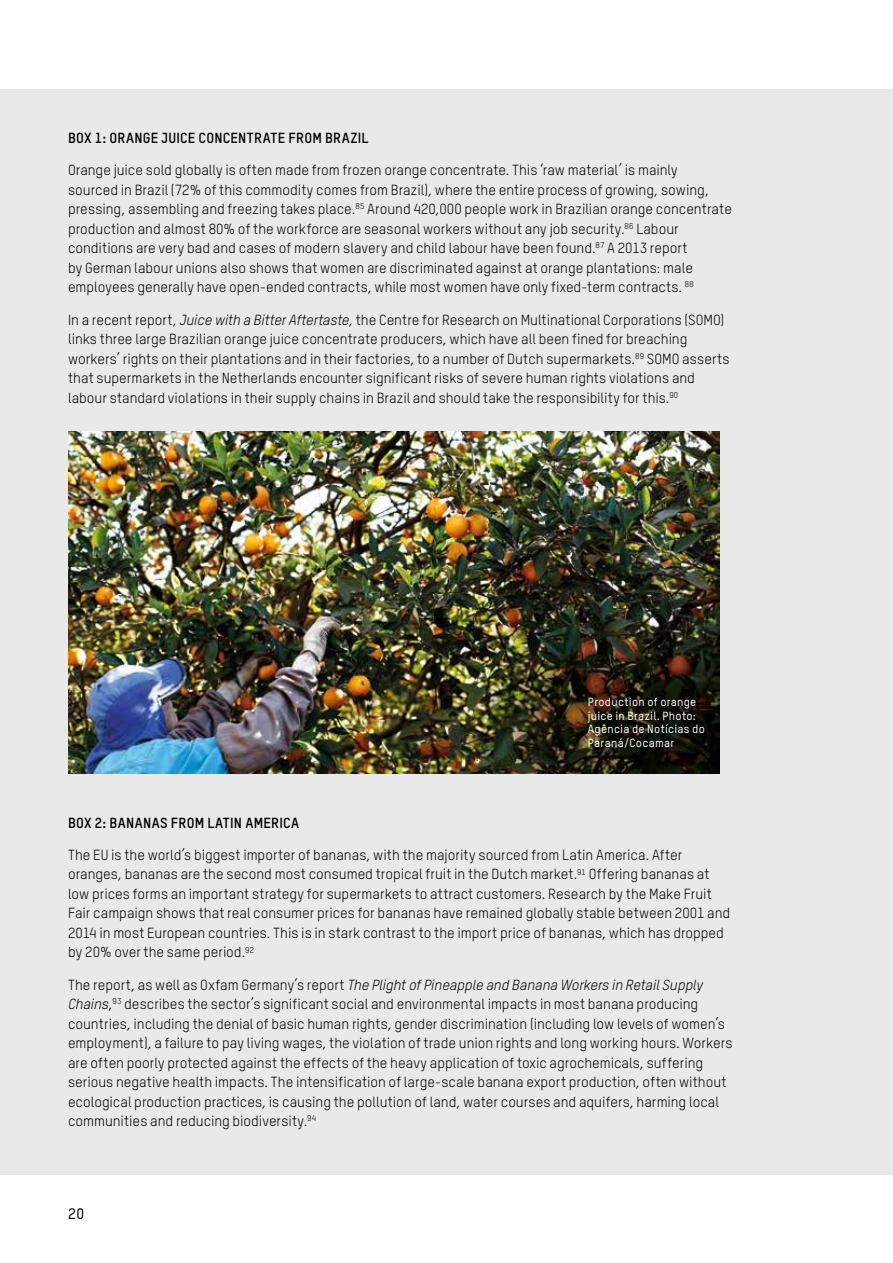
<style>
.page{position:relative;width:893px;height:1263px;background:#fff}
.page>*{position:absolute;margin:0;border:0;box-sizing:border-box;transform-origin:0 0}
.t1{font:500 15px "Oxfam TSTARPRO";color:#000}
.t2{font:14.4px/19.5px "Oxfam TSTARPRO";color:#000}
.t3{font:700 14.4px "Oxfam TSTARPRO";letter-spacing:.015em;color:#000}
.t4{font:500 11.7px/13.5px "Oxfam TSTARPRO";letter-spacing:.02em;color:#fff}
.s1{font-style:italic}
</style>
<div class="page">
<div style="left:0;top:774px;width:893px;height:401px;background:#e9e9e9"></div>
<div style="left:0;top:89px;width:893px;height:685px;background:#e9e9e9"></div>
<img style="left:68px;top:432px;width:652px;height:342px">
<p class="t3" style="left:68px;top:129px;width:302px">BOX 1: ORANGE JUICE CONCENTRATE FROM BRAZIL</p>
<p class="t2" style="left:68px;top:160px;width:665px">Orange juice sold globally is often made from frozen orange concentrate. This ‘raw material’ is mainly<br>sourced in Brazil (72% of this commodity comes from Brazil), where the entire process of growing, sowing, pressing, assembling and freezing takes place.<sup>85</sup> Around 420,000 people work in Brazilian orange concentrate production and almost 80% of the workforce are seasonal workers without any job security.<sup>86</sup> Labour conditions are very bad and cases of modern slavery and child labour have been found.<sup>87</sup> A 2013 report<br>by German labour unions also shows that women are discriminated against at orange plantations: male employees generally have open-ended contracts, while most women have only fixed-term contracts. <sup>88</sup></p>
<p class="t2" style="left:68px;top:309px;width:663px">In a recent report, <span class="s1">Juice with a Bitter Aftertaste</span>, the Centre for Research on Multinational Corporations (SOMO) links three large Brazilian orange juice concentrate producers, which have all been fined for breaching workers’ rights on their plantations and in their factories, to a number of Dutch supermarkets.<sup>89</sup> SOMO asserts that supermarkets in the Netherlands encounter significant risks of severe human rights violations and labour standard violations in their supply chains in Brazil and should take the responsibility for this.<sup>90</sup></p>
<p class="t4" style="left:588px;top:695px;width:118px">Production of orange juice in Brazil. Photo:<br>Agência de Notícias do<br>Paraná/Cocamar</p>
<p class="t3" style="left:68px;top:813px;width:233px">BOX 2: BANANAS FROM LATIN AMERICA</p>
<p class="t2" style="left:68px;top:845px;width:664px">The EU is the world’s biggest importer of bananas, with the majority sourced from Latin America. After oranges, bananas are the second most consumed tropical fruit in the Dutch market.<sup>91</sup> Offering bananas at low prices forms an important strategy for supermarkets to attract customers. Research by the Make Fruit Fair campaign shows that real consumer prices for bananas have remained globally stable between 2001 and 2014 in most European countries. This is in stark contrast to the import price of bananas, which has dropped by 20% over the same period.<sup>92</sup></p>
<p class="t2" style="left:68px;top:975px;width:666px">The report, as well as Oxfam Germany’s report <span class="s1">The Plight of Pineapple and Banana Workers in Retail Supply Chains</span>,<sup>93</sup> describes the sector’s significant social and environmental impacts in most banana producing countries, including the denial of basic human rights, gender discrimination (including low levels of women’s employment), a failure to pay living wages, the violation of trade union rights and long working hours. Workers are often poorly protected against the effects of the heavy application of toxic agrochemicals, suffering serious negative health impacts. The intensification of large-scale banana export production, often without ecological production practices, is causing the pollution of land, water courses and aquifers, harming local communities and reducing biodiversity.<sup>94</sup></p>
<p class="t1" style="left:68px;top:1204px;width:18px">20</p>
</div>
